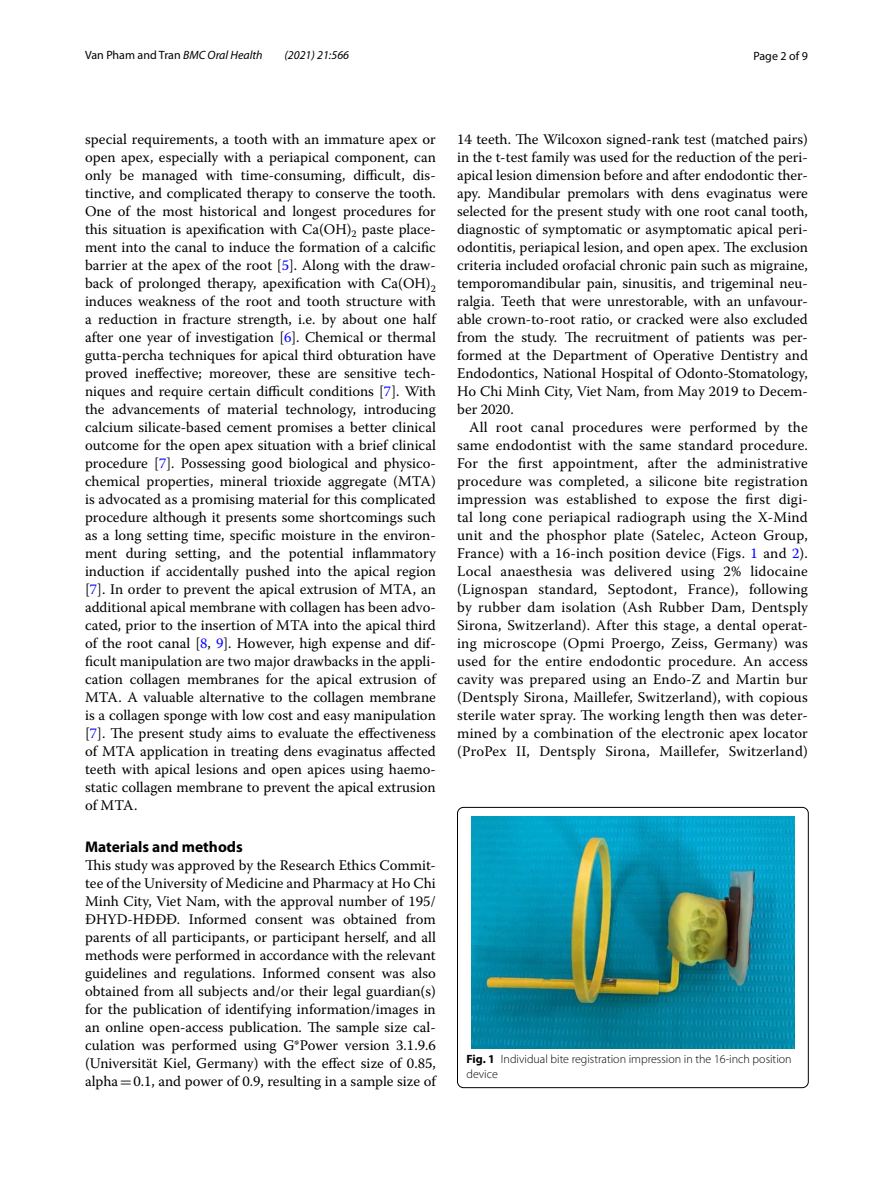
<style>
.page{position:relative;width:893px;height:1187px;background:#fff}
.page>*{position:absolute;margin:0;border:0;box-sizing:border-box;transform-origin:0 0}
.t1{font:700 15.45px "Myriad Pro";color:#000}
.t2{font:14.7px/18px "Warnock Pro";color:#000;text-align:justify}
.t3{font:300 12px/15px "Myriad Pro";color:#000}
.t4{font:12px "Myriad Pro";color:#000}
.t5{font:italic 12px "Myriad Pro";color:#000}
.s1{font-style:italic}
.s2{color:#00f}
.s3{font-family:"MTSY"}
.s4{font-weight:700}
</style>
<div class="page">
<img style="left:471px;top:816px;width:323px;height:231px">
<div style="left:457px;top:807px;width:351px;height:280px;border:1px solid #000;border-radius:6px"></div>
<p class="t4" style="left:85px;top:48px;width:179px">Van Pham and Tran <span class="s1">BMC Oral Health</span></p>
<p class="t5" style="left:284px;top:48px;width:66px">(2021) 21:566</p>
<p class="t4" style="left:753px;top:48px;width:56px">Page 2 of 9</p>
<p class="t2" style="left:85px;top:130px;width:352px">special requirements, a tooth with an immature apex or open apex, especially with a periapical component, can only be managed with time-consuming, difficult, dis&shy;tinctive, and complicated therapy to conserve the tooth.<br>One of the most historical and longest procedures for this situation is apexification with Ca(OH)<sub>2</sub> paste place&shy;ment into the canal to induce the formation of a calcific barrier at the apex of the root [<span class="s2">5</span>]. Along with the draw&shy;back of prolonged therapy, apexification with Ca(OH)<sub>2 </sub>induces weakness of the root and tooth structure with a reduction in fracture strength, i.e. by about one half after one year of investigation [<span class="s2">6</span>]. Chemical or thermal gutta-percha techniques for apical third obturation have proved ineffective; moreover, these are sensitive tech&shy;niques and require certain difficult conditions [<span class="s2">7</span>]. With the advancements of material technology, introducing calcium silicate-based cement promises a better clinical outcome for the open apex situation with a brief clinical procedure [<span class="s2">7</span>]. Possessing good biological and physico&shy;chemical properties, mineral trioxide aggregate (MTA) is advocated as a promising material for this complicated procedure although it presents some shortcomings such as a long setting time, specific moisture in the environ&shy;ment during setting, and the potential inflammatory induction if accidentally pushed into the apical region [<span class="s2">7</span>]. In order to prevent the apical extrusion of MTA, an additional apical membrane with collagen has been advo&shy;cated, prior to the insertion of MTA into the apical third of the root canal [<span class="s2">8</span>, <span class="s2">9</span>]. However, high expense and dif&shy;ficult manipulation are two major drawbacks in the appli&shy;cation collagen membranes for the apical extrusion of MTA. A valuable alternative to the collagen membrane is a collagen sponge with low cost and easy manipulation [<span class="s2">7</span>]. The present study aims to evaluate the effectiveness of MTA application in treating dens evaginatus affected teeth with apical lesions and open apices using haemo&shy;static collagen membrane to prevent the apical extrusion of MTA.</p>
<p class="t1" style="left:85px;top:836px;width:159px">Materials and methods</p>
<p class="t2" style="left:85px;top:855px;width:352px">This study was approved by the Research Ethics Commit&shy;tee of the University of Medicine and Pharmacy at Ho Chi Minh City, Viet Nam, with the approval number of 195/ ĐHYD-HĐĐĐ. Informed consent was obtained from parents of all participants, or participant herself, and all methods were performed in accordance with the relevant guidelines and regulations. Informed consent was also obtained from all subjects and/or their legal guardian(s) for the publication of identifying information/images in an online open-access publication. The sample size cal&shy;culation was performed using G*Power version 3.1.9.6 (Universität Kiel, Germany) with the effect size of 0.85, alpha<span class="s3">=</span>0.1, and power of 0.9, resulting in a sample size of</p>
<p class="t2" style="left:457px;top:130px;width:352px">14 teeth. The Wilcoxon signed-rank test (matched pairs) in the t-test family was used for the reduction of the peri&shy;apical lesion dimension before and after endodontic ther&shy;apy. Mandibular premolars with dens evaginatus were selected for the present study with one root canal tooth, diagnostic of symptomatic or asymptomatic apical peri&shy;odontitis, periapical lesion, and open apex. The exclusion criteria included orofacial chronic pain such as migraine, temporomandibular pain, sinusitis, and trigeminal neu&shy;ralgia. Teeth that were unrestorable, with an unfavour&shy;able crown-to-root ratio, or cracked were also excluded from the study. The recruitment of patients was per&shy;formed at the Department of Operative Dentistry and Endodontics, National Hospital of Odonto-Stomatology, Ho Chi Minh City, Viet Nam, from May 2019 to Decem&shy;ber 2020.</p>
<p class="t2" style="left:457px;top:418px;width:352px;text-indent:12px">All root canal procedures were performed by the same endodontist with the same standard procedure.<br>For the first appointment, after the administrative procedure was completed, a silicone bite registration impression was established to expose the first digi&shy;tal long cone periapical radiograph using the X-Mind unit and the phosphor plate (Satelec, Acteon Group, France) with a 16-inch position device (Figs. <span class="s2">1</span> and <span class="s2">2</span>).<br>Local anaesthesia was delivered using 2% lidocaine (Lignospan standard, Septodont, France), following by rubber dam isolation (Ash Rubber Dam, Dentsply Sirona, Switzerland). After this stage, a dental operat&shy;ing microscope (Opmi Proergo, Zeiss, Germany) was used for the entire endodontic procedure. An access cavity was prepared using an Endo-Z and Martin bur (Dentsply Sirona, Maillefer, Switzerland), with copious sterile water spray. The working length then was deter&shy;mined by a combination of the electronic apex locator (ProPex II, Dentsply Sirona, Maillefer, Switzerland)</p>
<p class="t3" style="left:466px;top:1051px;width:327px"><span class="s4">Fig. 1</span> Individual bite registration impression in the 16-inch position device</p>
</div>
